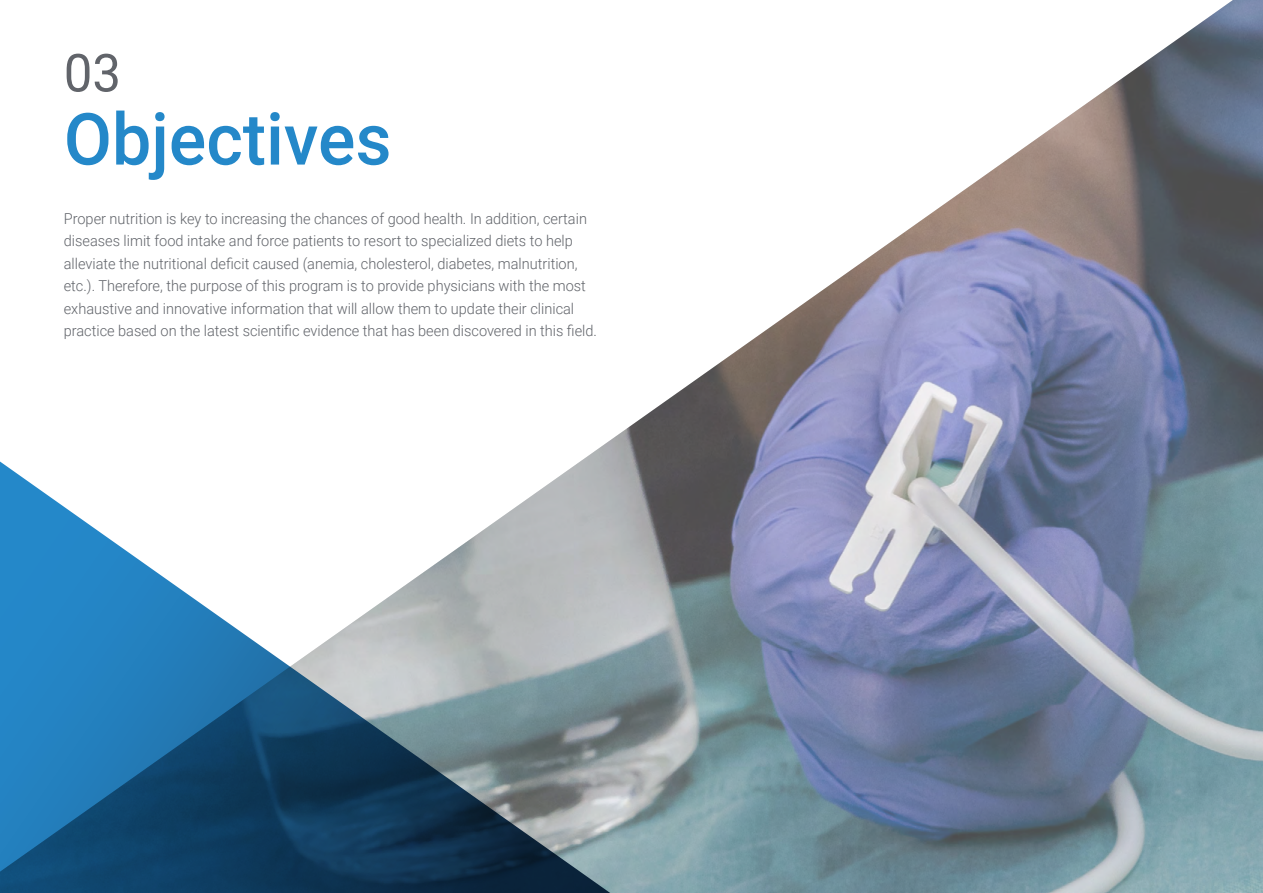
<style>
.page{position:relative;width:1263px;height:893px;background:#fff}
.page>*{position:absolute;margin:0;border:0;box-sizing:border-box;transform-origin:0 0}
.t1{font:500 72px "Roboto";color:#2488c9}
.t2{font:52.5px "Roboto";color:#61646a}
.t3{font:300 15px/22.5px "Roboto";color:#61646a}
</style>
<div class="page">
<img style="left:602px;top:0;width:661px;height:893px">
<svg style="left:0;top:446px;width:640px;height:447px"></svg>
<h2 class="t2" style="left:64px;top:36px;width:59px">03</h2>
<h1 class="t1" style="left:64px;top:89px;width:329px">Objectives</h1>
<p class="t3" style="left:64px;top:207px;width:535px">Proper nutrition is key to increasing the chances of good health. In addition, certain diseases limit food intake and force patients to resort to specialized diets to help alleviate the nutritional deficit caused (anemia, cholesterol, diabetes, malnutrition, etc.). Therefore, the purpose of this program is to provide physicians with the most exhaustive and innovative information that will allow them to update their clinical practice based on the latest scientific evidence that has been discovered in this field.</p>
</div>
